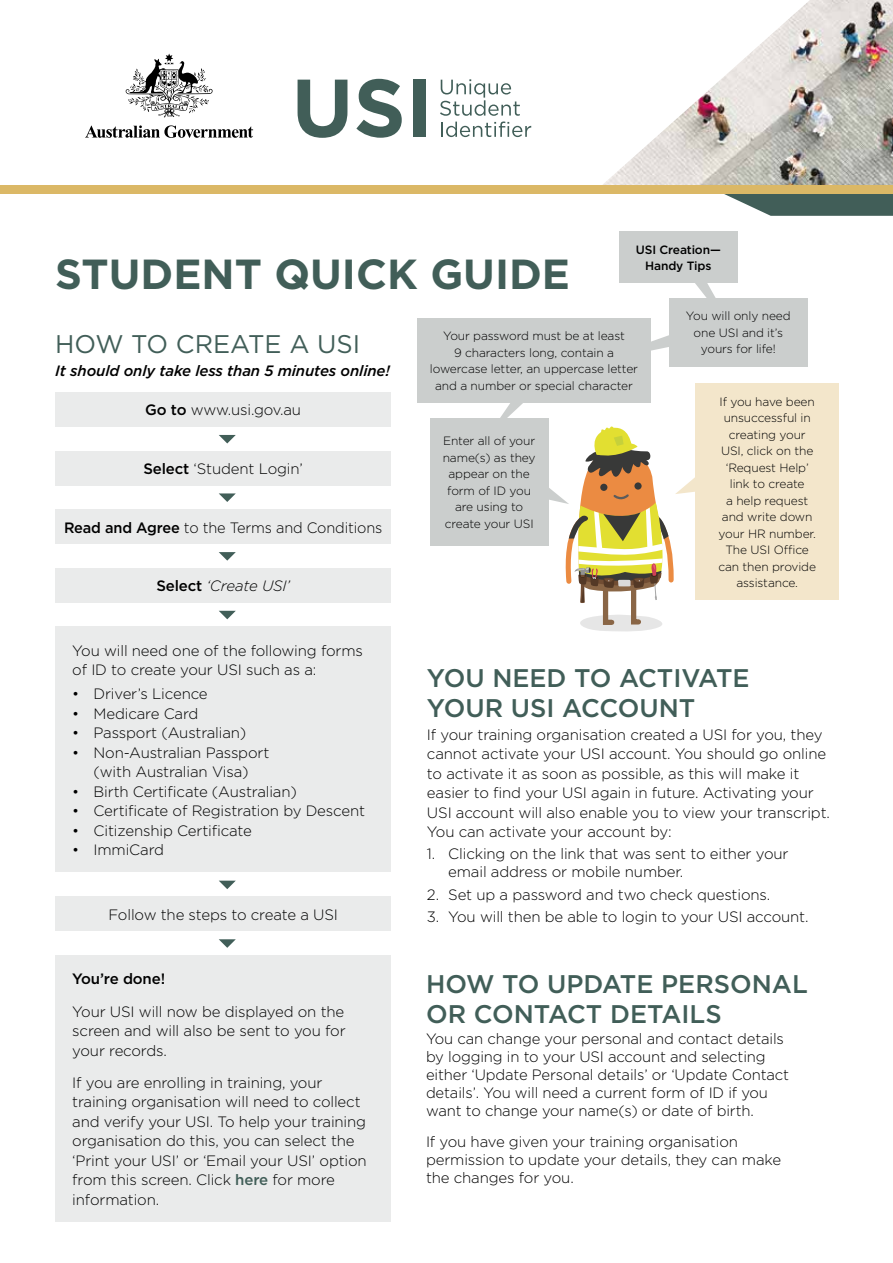
<style>
.page{position:relative;width:893px;height:1263px;background:#fff}
.page>*{position:absolute;margin:0;border:0;box-sizing:border-box;transform-origin:0 0}
.USI_Title{font:700 42px "Gotham";color:#415e58}
.USI_H1{font:500 25.5px/30.6px "Gotham";color:#415e58}
.USI_H1-2{font:25.5px "Gotham";color:#415e58}
.USI_Body{font:300 15px/19.5px "Gotham";letter-spacing:-.01em;color:#000}
.USI_Body_before_bul{font:300 15px/19.5px "Gotham";letter-spacing:-.01em;color:#000}
.USI_Body-2{font:italic 500 15px "Gotham";letter-spacing:-.01em;color:#000}
.USI_Body-3{font:italic 300 15px "Gotham";letter-spacing:-.01em;color:#000}
.USI_Body-4{font:500 15px "Gotham";letter-spacing:-.01em;color:#000}
.Speach_Bubbles{font:300 12px/16.5px "Gotham";letter-spacing:-.01em;color:#000;text-align:center}
.Speach_Bubbles-2{font:500 12px/16.5px "Gotham";letter-spacing:-.01em;color:#000;text-align:center}
.s1{font-weight:500}
.s2{font-weight:500;font-style:normal}
.s3{font-weight:500;color:#415e58}
</style>
<div class="page">
<img style="left:603px;top:0;width:290px;height:185px">
<svg style="left:705px;top:193px;width:188px;height:23px"></svg>
<div style="left:0;top:185px;width:893px;height:8px;background:#dbb866"></div>
<svg style="left:85px;top:125px;width:168px;height:13px"></svg>
<svg style="left:126px;top:54px;width:87px;height:63px"></svg>
<svg style="left:440px;top:79px;width:80px;height:37px"></svg>
<svg style="left:441px;top:122px;width:90px;height:15px"></svg>
<svg style="left:298px;top:80px;width:49px;height:58px"></svg>
<svg style="left:356px;top:79px;width:46px;height:59px"></svg>
<div style="left:413px;top:80px;width:13px;height:57px;background:#415e58"></div>
<svg style="left:651px;top:335px;width:18px;height:16px"></svg>
<svg style="left:695px;top:283px;width:21px;height:15px"></svg>
<svg style="left:219px;top:435px;width:17px;height:8px"></svg>
<svg style="left:219px;top:493px;width:17px;height:9px"></svg>
<svg style="left:219px;top:552px;width:17px;height:9px"></svg>
<svg style="left:219px;top:611px;width:17px;height:8px"></svg>
<svg style="left:219px;top:939px;width:17px;height:9px"></svg>
<svg style="left:219px;top:881px;width:17px;height:8px"></svg>
<div style="left:55px;top:392px;width:336px;height:34px;background:#eaebeb"></div>
<div style="left:55px;top:451px;width:336px;height:34px;background:#eaebeb"></div>
<div style="left:55px;top:509px;width:336px;height:34px;background:#eaebeb"></div>
<div style="left:55px;top:568px;width:336px;height:34px;background:#eaebeb"></div>
<div style="left:55px;top:627px;width:336px;height:245px;background:#eaebeb"></div>
<div style="left:55px;top:897px;width:336px;height:34px;background:#eaebeb"></div>
<div style="left:55px;top:955px;width:336px;height:267px;background:#eaebeb"></div>
<div style="left:619px;top:231px;width:118px;height:52px;background:#cbcecd"></div>
<div style="left:669px;top:298px;width:138px;height:68px;background:#cbcecd"></div>
<div style="left:417px;top:318px;width:234px;height:84px;background:#cbcecd"></div>
<div style="left:430px;top:418px;width:118px;height:127px;background:#cbcecd"></div>
<div style="left:695px;top:383px;width:144px;height:217px;background:#f3e6cb"></div>
<svg style="left:496px;top:402px;width:199px;height:229px"></svg>
<p class="Speach_Bubbles-2" style="left:636px;top:241px;width:87px">USI Creation—<br>Handy Tips</p>
<p class="Speach_Bubbles" style="left:686px;top:308px;width:106px">You will only need one USI and it’s yours for life!</p>
<p class="USI_Title" style="left:55px;top:246px;width:516px">STUDENT QUICK GUIDE</p>
<p class="Speach_Bubbles" style="left:430px;top:327px;width:210px">Your password must be at least<br>9 characters long, contain a lowercase letter, an uppercase letter and a number or special character</p>
<h1 class="USI_H1-2" style="left:55px;top:328px;width:306px">HOW TO CREATE A USI</h1>
<p class="USI_Body-2" style="left:55px;top:361px;width:336px">It should only take less than 5 minutes online!</p>
<p class="USI_Body" style="left:145px;top:400px;width:157px"><span class="s1">Go to</span> www.usi.gov.au</p>
<p class="Speach_Bubbles" style="left:718px;top:393px;width:99px">If you have been unsuccessful in creating your<br>USI, click on the ‘Request Help’ link to create<br>a help request and write down your HR number.<br>The USI Office can then provide assistance.</p>
<p class="Speach_Bubbles" style="left:443px;top:432px;width:94px">Enter all of your name(s) as they appear on the form of ID you are using to create your USI</p>
<p class="USI_Body" style="left:143px;top:458px;width:161px"><span class="s1">Select</span> ‘Student Login’</p>
<p class="USI_Body" style="left:64px;top:517px;width:320px"><span class="s1">Read and Agree</span> to the Terms and Conditions</p>
<p class="USI_Body-3" style="left:156px;top:576px;width:135px"><span class="s2">Select</span> ‘Create USI’</p>
<p class="USI_Body_before_bul" style="left:72px;top:640px;width:292px">You will need one of the following forms of ID to create your USI such as a:</p>
<p class="USI_Body_before_bul" style="left:72px;top:684px;width:137px">• Driver’s Licence</p>
<p class="USI_Body_before_bul" style="left:72px;top:703px;width:128px">• Medicare Card</p>
<p class="USI_Body_before_bul" style="left:72px;top:723px;width:176px">• Passport (Australian)</p>
<p class="USI_Body_before_bul" style="left:72px;top:742px;width:199px;text-align:center">• Non-Australian Passport (with Australian Visa)</p>
<p class="USI_Body_before_bul" style="left:72px;top:781px;width:226px">• Birth Certificate (Australian)</p>
<p class="USI_Body_before_bul" style="left:72px;top:801px;width:294px">• Certificate of Registration by Descent</p>
<p class="USI_Body_before_bul" style="left:72px;top:820px;width:181px">• Citizenship Certificate</p>
<p class="USI_Body_before_bul" style="left:72px;top:840px;width:93px">• ImmiCard</p>
<p class="USI_Body" style="left:109px;top:904px;width:231px">Follow the steps to create a USI</p>
<p class="USI_Body-4" style="left:72px;top:969px;width:94px">You’re done!</p>
<p class="USI_Body" style="left:72px;top:1001px;width:275px;text-align:justify">Your USI will now be displayed on the screen and will also be sent to you for your records.</p>
<p class="USI_Body" style="left:72px;top:1072px;width:296px">If you are enrolling in training, your training organisation will need to collect and verify your USI. To help your training organisation do this, you can select the ‘Print your USI’ or ‘Email your USI’ option from this screen. Click <span class="s3">here</span> for more information.</p>
<h1 class="USI_H1" style="left:427px;top:662px;width:324px">YOU NEED TO ACTIVATE<br>YOUR USI ACCOUNT</h1>
<p class="USI_Body_before_bul" style="left:427px;top:724px;width:404px">If your training organisation created a USI for you, they cannot activate your USI account. You should go online to activate it as soon as possible, as this will make it easier to find your USI again in future. Activating your USI account will also enable you to view your transcript.<br>You can activate your account by:</p>
<p class="USI_Body_before_bul" style="left:448px;top:845px;width:342px;line-height:18px;text-indent:-21px">1. Clicking on the link that was sent to either your email address or mobile number.</p>
<p class="USI_Body_before_bul" style="left:427px;top:884px;width:345px">2. Set up a password and two check questions.</p>
<p class="USI_Body_before_bul" style="left:427px;top:906px;width:383px">3. You will then be able to login to your USI account.</p>
<h1 class="USI_H1" style="left:426px;top:968px;width:383px">HOW TO UPDATE PERSONAL<br>OR CONTACT DETAILS</h1>
<p class="USI_Body" style="left:426px;top:1029px;width:365px;line-height:18px">You can change your personal and contact details by logging in to your USI account and selecting either ‘Update Personal details’ or ‘Update Contact details’. You will need a current form of ID if you want to change your name(s) or date of birth.</p>
<p class="USI_Body" style="left:426px;top:1132px;width:357px;line-height:18px">If you have given your training organisation permission to update your details, they can make the changes for you.</p>
</div>
